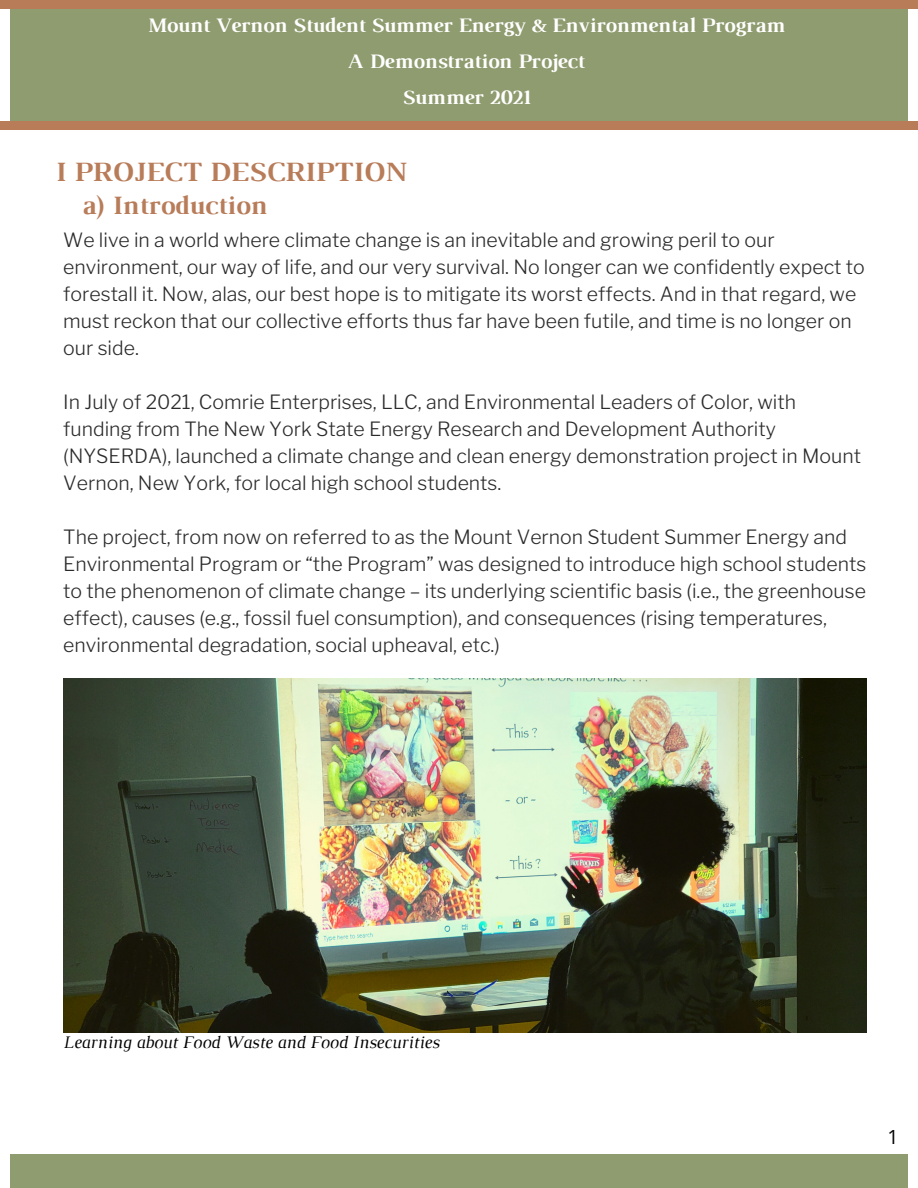
<style>
.page{position:relative;width:918px;height:1188px;background:#fff}
.page>*{position:absolute;margin:0;border:0;box-sizing:border-box;transform-origin:0 0}
.t1{font:700 28.5px "Luthier";color:#b87c59}
.t2{font:700 27px "Luthier";color:#b87c59}
.t3{font:700 21px/36px "Luthier";letter-spacing:-.005em;color:#fff;text-align:center}
.t4{font:300 19.5px/27px "Libre Franklin";color:#2b2b2b}
.t5{font:19.5px "Open Sans";color:#000}
.t6{font:italic 18px "Luthier";letter-spacing:-.005em;color:#000}
.t7{font:12px "Open Sans";color:#000}
</style>
<div class="page">
<div style="left:10px;top:1154px;width:898px;height:34px;background:#8f9c6f"></div>
<img style="left:63px;top:678px;width:804px;height:355px">
<div style="left:10px;top:9px;width:898px;height:112px;background:#8f9c6f"></div>
<div style="left:0;top:121px;width:918px;height:9px;background:#b87c59"></div>
<div style="left:0;top:0;width:918px;height:9px;background:#b87c59"></div>
<p class="t3" style="left:147px;top:9px;width:639px">Mount Vernon Student Summer Energy &amp; Environmental Program<br>A Demonstration Project<br>Summer 2021</p>
<h1 class="t1" style="left:55px;top:161px;width:352px">I PROJECT DESCRIPTION</h1>
<h2 class="t2" style="left:81px;top:195px;width:187px">a) Introduction</h2>
<p class="t4" style="left:63px;top:226px;width:803px">We live in a world where climate change is an inevitable and growing peril to our environment, our way of life, and our very survival. No longer can we confidently expect to forestall it. Now, alas, our best hope is to mitigate its worst effects. And in that regard, we must reckon that our collective efforts thus far have been futile, and time is no longer on our side.</p>
<p class="t4" style="left:63px;top:388px;width:799px">In July of 2021, Comrie Enterprises, LLC, and Environmental Leaders of Color, with funding from The New York State Energy Research and Development Authority (NYSERDA), launched a climate change and clean energy demonstration project in Mount Vernon, New York, for local high school students.</p>
<p class="t4" style="left:63px;top:523px;width:805px">The project, from now on referred to as the Mount Vernon Student Summer Energy and Environmental Program or “the Program” was designed to introduce high school students to the phenomenon of climate change – its underlying scientific basis (i.e., the greenhouse effect), causes (e.g., fossil fuel consumption), and consequences (rising temperatures, environmental degradation, social upheaval, etc.)</p>
<p class="t7" style="left:793px;top:829px;width:8px">1</p>
<p class="t6" style="left:63px;top:1035px;width:378px">Learning about Food Waste and Food Insecurities</p>
<p class="t5" style="left:887px;top:1123px;width:13px">1</p>
</div>
